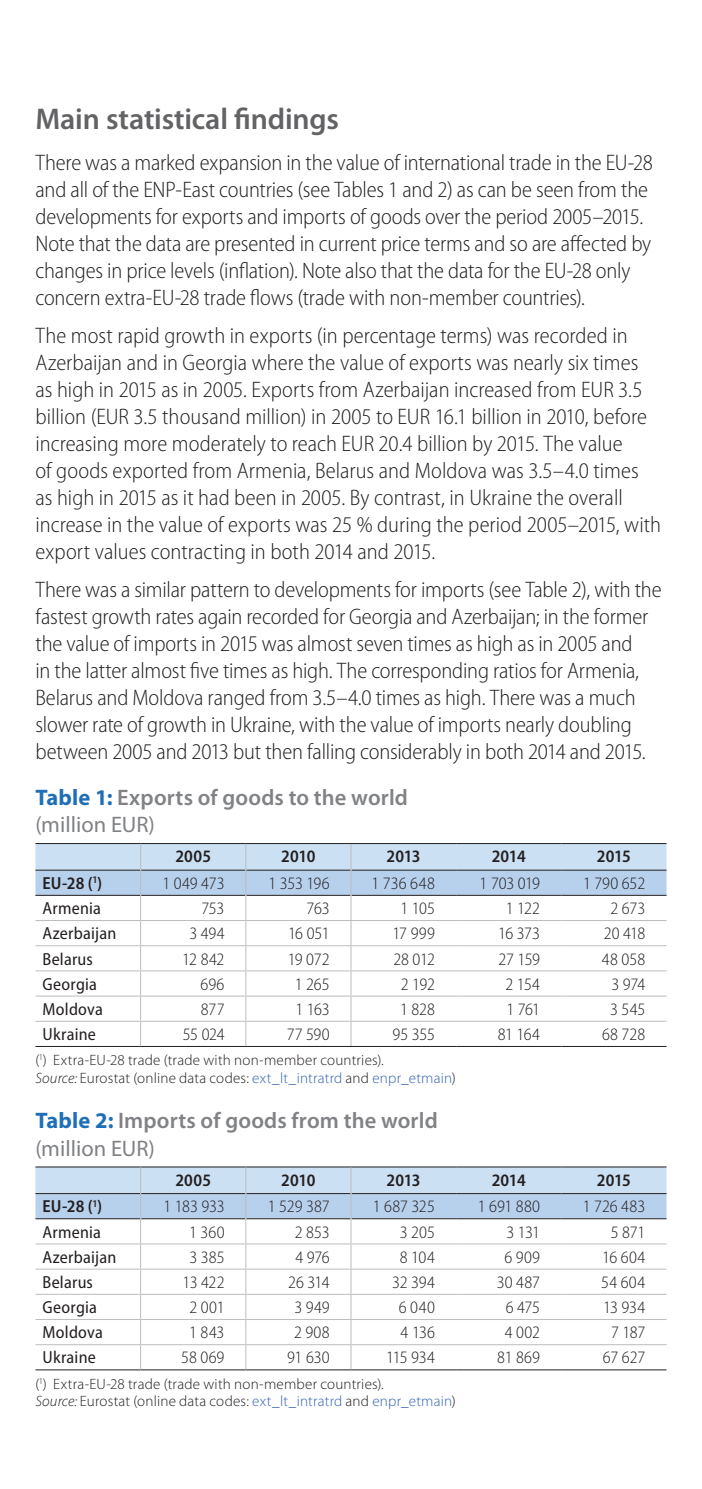
<style>
.page{position:relative;width:702px;height:1489px;background:#fff}
.page>*{position:absolute;margin:0;border:0;box-sizing:border-box;transform-origin:0 0}
.t1{font:600 30px "Myriad Pro";letter-spacing:-.005em;color:#636366}
.t2{font:300 semi-condensed 22.5px/27px "Myriad Pro";letter-spacing:-.005em;color:#231f20}
.t3{font:600 22.5px/27.5px "Myriad Pro";letter-spacing:.005em;color:#808285}
.t4{font:300 semi-condensed 17.5px "Myriad Pro";letter-spacing:-.005em;color:#231f20}
.t5{font:semi-condensed 17.5px "Myriad Pro";letter-spacing:.015em;color:#231f20}
.t6{font:600 semi-condensed 17.5px "Myriad Pro";letter-spacing:.005em;color:#231f20}
.t7{font:300 15px/17.5px "Myriad Pro";letter-spacing:.015em;color:#231f20}
.s1{font-weight:700;color:#1f6fb8}
.s2{font-weight:400}
.s3{font-style:italic}
.s4{color:#3463af}
</style>
<div class="page">
<hr style="left:35px;top:1045px;width:106px;height:1px;background:#231f20">
<hr style="left:141px;top:1045px;width:105px;height:1px;background:#231f20">
<hr style="left:246px;top:1045px;width:105px;height:1px;background:#231f20">
<hr style="left:351px;top:1045px;width:105px;height:1px;background:#231f20">
<hr style="left:456px;top:1045px;width:105px;height:1px;background:#231f20">
<hr style="left:561px;top:1045px;width:105px;height:1px;background:#231f20">
<svg style="left:35px;top:843px;width:631px;height:202px"></svg>
<hr style="left:35px;top:1369px;width:106px;height:1px;background:#231f20">
<hr style="left:141px;top:1369px;width:105px;height:1px;background:#231f20">
<hr style="left:246px;top:1369px;width:105px;height:1px;background:#231f20">
<hr style="left:351px;top:1369px;width:105px;height:1px;background:#231f20">
<hr style="left:456px;top:1369px;width:105px;height:1px;background:#231f20">
<hr style="left:561px;top:1369px;width:105px;height:1px;background:#231f20">
<svg style="left:35px;top:1166px;width:631px;height:203px"></svg>
<h1 class="t1" style="left:35px;top:100px;width:305px">Main statistical findings</h1>
<p class="t2" style="left:35px;top:149px;width:619px">There was a marked expansion in the value of international trade in the EU‑28 and all of the ENP‑East countries (see Tables 1 and 2) as can be seen from the developments for exports and imports of goods over the period 2005–2015.<br>Note that the data are presented in current price terms and so are affected by changes in price levels (inflation). Note also that the data for the EU‑28 only concern extra-EU‑28 trade flows (trade with non-member countries).</p>
<p class="t2" style="left:35px;top:321px;width:627px">The most rapid growth in exports (in percentage terms) was recorded in Azerbaijan and in Georgia where the value of exports was nearly six times<br>as high in 2015 as in 2005. Exports from Azerbaijan increased from EUR 3.5 billion (EUR 3.5 thousand million) in 2005 to EUR 16.1 billion in 2010, before increasing more moderately to reach EUR 20.4 billion by 2015. The value<br>of goods exported from Armenia, Belarus and Moldova was 3.5–4.0 times as high in 2015 as it had been in 2005. By contrast, in Ukraine the overall increase in the value of exports was 25 % during the period 2005–2015, with export values contracting in both 2014 and 2015.</p>
<p class="t2" style="left:35px;top:575px;width:627px">There was a similar pattern to developments for imports (see Table 2), with the fastest growth rates again recorded for Georgia and Azerbaijan; in the former the value of imports in 2015 was almost seven times as high as in 2005 and<br>in the latter almost five times as high. The corresponding ratios for Armenia, Belarus and Moldova ranged from 3.5–4.0 times as high. There was a much slower rate of growth in Ukraine, with the value of imports nearly doubling between 2005 and 2013 but then falling considerably in both 2014 and 2015.</p>
<p class="t3" style="left:35px;top:782px;width:374px"><span class="s1">Table 1:</span> Exports of goods to the world <span class="s2">(million EUR)</span></p>
<p class="t6" style="left:175px;top:845px;width:37px">2005</p>
<p class="t6" style="left:281px;top:845px;width:36px">2010</p>
<p class="t6" style="left:386px;top:845px;width:36px">2013</p>
<p class="t6" style="left:491px;top:845px;width:36px">2014</p>
<p class="t6" style="left:597px;top:845px;width:36px">2015</p>
<p class="t6" style="left:43px;top:872px;width:61px">EU‑28 (<sup>1</sup>)</p>
<p class="t4" style="left:162px;top:872px;width:64px">1 049 473</p>
<p class="t4" style="left:268px;top:872px;width:63px">1 353 196</p>
<p class="t4" style="left:371px;top:872px;width:65px">1 736 648</p>
<p class="t4" style="left:479px;top:872px;width:62px">1 703 019</p>
<p class="t4" style="left:583px;top:872px;width:64px">1 790 652</p>
<p class="t5" style="left:43px;top:897px;width:60px">Armenia</p>
<p class="t4" style="left:201px;top:897px;width:25px">753</p>
<p class="t4" style="left:306px;top:897px;width:25px">763</p>
<p class="t4" style="left:400px;top:897px;width:36px">1 105</p>
<p class="t4" style="left:505px;top:897px;width:36px">1 122</p>
<p class="t4" style="left:610px;top:897px;width:36px">2 673</p>
<p class="t5" style="left:43px;top:922px;width:75px">Azerbaijan</p>
<p class="t4" style="left:189px;top:923px;width:37px">3 494</p>
<p class="t4" style="left:288px;top:923px;width:43px">16 051</p>
<p class="t4" style="left:392px;top:923px;width:44px">17 999</p>
<p class="t4" style="left:498px;top:923px;width:43px">16 373</p>
<p class="t4" style="left:603px;top:923px;width:43px">20 418</p>
<p class="t5" style="left:42px;top:947px;width:52px">Belarus</p>
<p class="t4" style="left:182px;top:948px;width:44px">12 842</p>
<p class="t4" style="left:288px;top:948px;width:43px">19 072</p>
<p class="t4" style="left:393px;top:948px;width:43px">28 012</p>
<p class="t4" style="left:498px;top:948px;width:43px">27 159</p>
<p class="t4" style="left:601px;top:948px;width:45px">48 058</p>
<p class="t5" style="left:43px;top:973px;width:56px">Georgia</p>
<p class="t4" style="left:200px;top:973px;width:25px">696</p>
<p class="t4" style="left:295px;top:973px;width:36px">1 265</p>
<p class="t4" style="left:401px;top:973px;width:35px">2 192</p>
<p class="t4" style="left:505px;top:973px;width:36px">2 154</p>
<p class="t4" style="left:611px;top:973px;width:35px">3 974</p>
<p class="t5" style="left:43px;top:998px;width:62px">Moldova</p>
<p class="t4" style="left:201px;top:998px;width:25px">877</p>
<p class="t4" style="left:295px;top:998px;width:36px">1 163</p>
<p class="t4" style="left:400px;top:998px;width:36px">1 828</p>
<p class="t4" style="left:506px;top:998px;width:35px">1 761</p>
<p class="t4" style="left:610px;top:998px;width:36px">3 545</p>
<p class="t5" style="left:43px;top:1023px;width:55px">Ukraine</p>
<p class="t4" style="left:183px;top:1023px;width:43px">55 024</p>
<p class="t4" style="left:287px;top:1023px;width:44px">77 590</p>
<p class="t4" style="left:392px;top:1023px;width:44px">95 355</p>
<p class="t4" style="left:497px;top:1023px;width:44px">81 164</p>
<p class="t4" style="left:602px;top:1023px;width:45px">68 728</p>
<p class="t7" style="left:35px;top:1051px;width:422px">(<sup>1</sup>) Extra-EU‑28 trade (trade with non-member countries).<br><span class="s3">Source:</span> Eurostat (online data codes: <span class="s4">ext_lt_intratrd</span> and <span class="s4">enpr_etmain</span>)</p>
<p class="t3" style="left:35px;top:1106px;width:404px"><span class="s1">Table 2:</span> Imports of goods from the world <span class="s2">(million EUR)</span></p>
<p class="t6" style="left:175px;top:1168px;width:37px">2005</p>
<p class="t6" style="left:281px;top:1168px;width:36px">2010</p>
<p class="t6" style="left:386px;top:1168px;width:36px">2013</p>
<p class="t6" style="left:491px;top:1168px;width:36px">2014</p>
<p class="t6" style="left:597px;top:1168px;width:36px">2015</p>
<p class="t6" style="left:43px;top:1195px;width:61px">EU‑28 (<sup>1</sup>)</p>
<p class="t4" style="left:164px;top:1195px;width:62px">1 183 933</p>
<p class="t4" style="left:268px;top:1195px;width:63px">1 529 387</p>
<p class="t4" style="left:373px;top:1195px;width:64px">1 687 325</p>
<p class="t4" style="left:478px;top:1195px;width:64px">1 691 880</p>
<p class="t4" style="left:582px;top:1195px;width:64px">1 726 483</p>
<p class="t5" style="left:43px;top:1220px;width:60px">Armenia</p>
<p class="t4" style="left:189px;top:1221px;width:37px">1 360</p>
<p class="t4" style="left:295px;top:1221px;width:36px">2 853</p>
<p class="t4" style="left:400px;top:1221px;width:37px">3 205</p>
<p class="t4" style="left:506px;top:1221px;width:35px">3 131</p>
<p class="t4" style="left:610px;top:1221px;width:36px">5 871</p>
<p class="t5" style="left:43px;top:1245px;width:75px">Azerbaijan</p>
<p class="t4" style="left:189px;top:1246px;width:37px">3 385</p>
<p class="t4" style="left:295px;top:1246px;width:36px">4 976</p>
<p class="t4" style="left:400px;top:1246px;width:36px">8 104</p>
<p class="t4" style="left:504px;top:1246px;width:37px">6 909</p>
<p class="t4" style="left:602px;top:1246px;width:45px">16 604</p>
<p class="t5" style="left:43px;top:1271px;width:52px">Belarus</p>
<p class="t4" style="left:183px;top:1271px;width:43px">13 422</p>
<p class="t4" style="left:288px;top:1271px;width:43px">26 314</p>
<p class="t4" style="left:392px;top:1271px;width:44px">32 394</p>
<p class="t4" style="left:497px;top:1271px;width:45px">30 487</p>
<p class="t4" style="left:601px;top:1271px;width:45px">54 604</p>
<p class="t5" style="left:43px;top:1296px;width:56px">Georgia</p>
<p class="t4" style="left:189px;top:1296px;width:37px">2 001</p>
<p class="t4" style="left:294px;top:1296px;width:37px">3 949</p>
<p class="t4" style="left:399px;top:1296px;width:37px">6 040</p>
<p class="t4" style="left:505px;top:1296px;width:36px">6 475</p>
<p class="t4" style="left:603px;top:1296px;width:44px">13 934</p>
<p class="t5" style="left:43px;top:1321px;width:62px">Moldova</p>
<p class="t4" style="left:189px;top:1321px;width:37px">1 843</p>
<p class="t4" style="left:294px;top:1321px;width:37px">2 908</p>
<p class="t4" style="left:400px;top:1321px;width:36px">4 136</p>
<p class="t4" style="left:505px;top:1321px;width:37px">4 002</p>
<p class="t4" style="left:611px;top:1321px;width:36px">7 187</p>
<p class="t5" style="left:42px;top:1346px;width:55px">Ukraine</p>
<p class="t4" style="left:181px;top:1346px;width:45px">58 069</p>
<p class="t4" style="left:287px;top:1346px;width:44px">91 630</p>
<p class="t4" style="left:386px;top:1346px;width:50px">115 934</p>
<p class="t4" style="left:497px;top:1346px;width:44px">81 869</p>
<p class="t4" style="left:603px;top:1346px;width:44px">67 627</p>
<p class="t7" style="left:35px;top:1374px;width:422px">(<sup>1</sup>) Extra-EU‑28 trade (trade with non-member countries).<br><span class="s3">Source:</span> Eurostat (online data codes: <span class="s4">ext_lt_intratrd</span> and <span class="s4">enpr_etmain</span>)</p>
</div>
